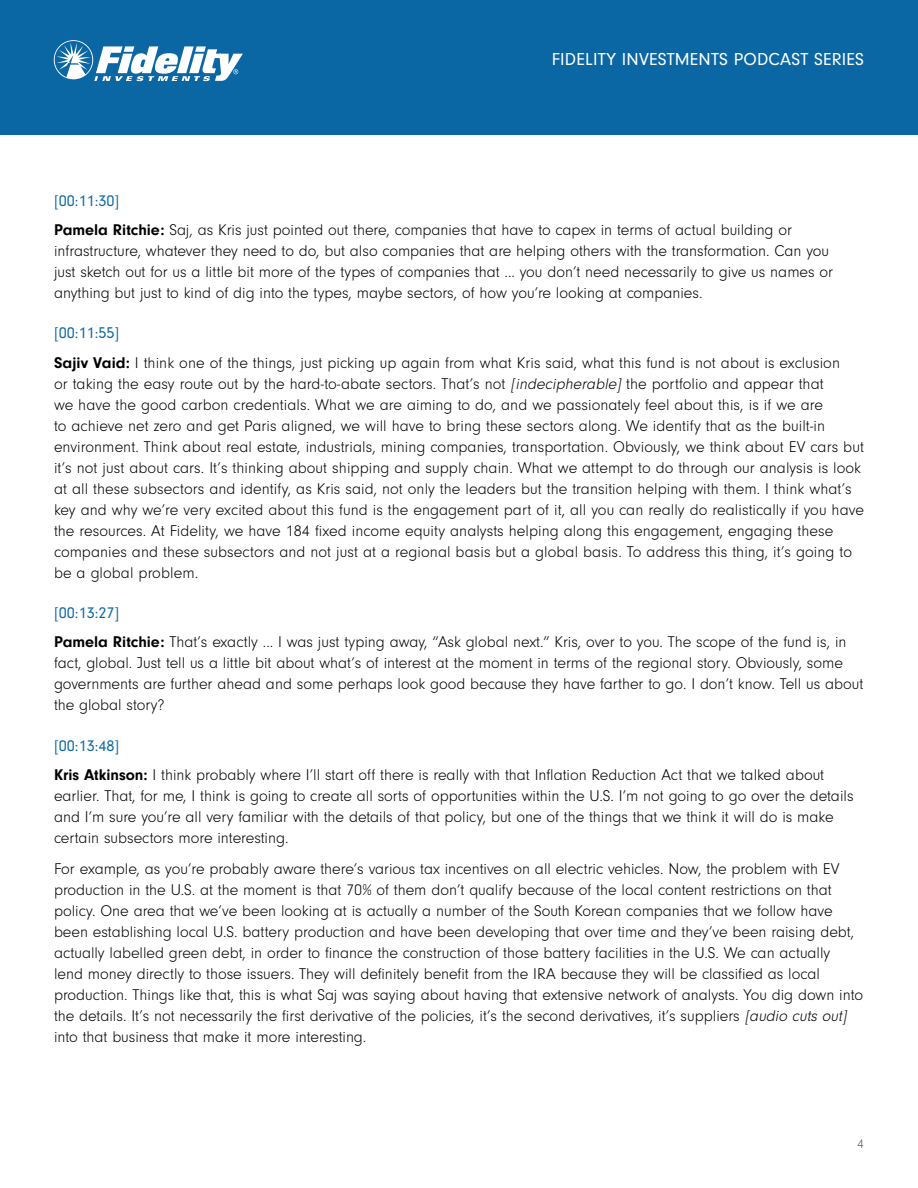
<style>
.page{position:relative;width:918px;height:1188px;background:#fff}
.page>*{position:absolute;margin:0;border:0;box-sizing:border-box;transform-origin:0 0}
.t1{font:18px "Neuzeit Gro";letter-spacing:.01em;color:#fff}
.t2{font:300 16.2px/21px "Neuzeit Gro";color:#000}
.t3{font:300 13.5px "Neuzeit Gro";color:#58595b}
.s1{font-weight:400;color:#0b67a3}
.s2{font-weight:700}
.s3{font-style:italic}
</style>
<div class="page">
<div style="left:0;top:0;width:918px;height:135px;background:#0b67a3"></div>
<svg style="left:54px;top:40px;width:189px;height:41px"></svg>
<p class="t1" style="left:552px;top:49px;width:314px">FIDELITY INVESTMENTS PODCAST SERIES</p>
<p class="t2" style="left:54px;top:186px;width:740px;line-height:29.2px"><span class="s1">[00:11:30]<br></span><span class="s2">Pamela Ritchie:</span> Saj, as Kris just pointed out there, companies that have to capex in terms of actual building or</p>
<p class="t2" style="left:54px;top:240px;width:781px">infrastructure, whatever they need to do, but also companies that are helping others with the transformation. Can you just sketch out for us a little bit more of the types of companies that ... you don’t need necessarily to give us names or anything but just to kind of dig into the types, maybe sectors, of how you’re looking at companies.</p>
<p class="t2" style="left:54px;top:319px;width:788px;line-height:29.2px"><span class="s1">[00:11:55]<br></span><span class="s2">Sajiv Vaid:</span> I think one of the things, just picking up again from what Kris said, what this fund is not about is exclusion</p>
<p class="t2" style="left:54px;top:373px;width:812px">or taking the easy route out by the hard-to-abate sectors. That’s not <span class="s3">[indecipherable]</span> the portfolio and appear that<br>we have the good carbon credentials. What we are aiming to do, and we passionately feel about this, is if we are<br>to achieve net zero and get Paris aligned, we will have to bring these sectors along. We identify that as the built-in environment. Think about real estate, industrials, mining companies, transportation. Obviously, we think about EV cars but it’s not just about cars. It’s thinking about shipping and supply chain. What we attempt to do through our analysis is look at all these subsectors and identify, as Kris said, not only the leaders but the transition helping with them. I think what’s key and why we’re very excited about this fund is the engagement part of it, all you can really do realistically if you have the resources. At Fidelity, we have 184 fixed income equity analysts helping along this engagement, engaging these companies and these subsectors and not just at a regional basis but a global basis. To address this thing, it’s going to be a global problem.</p>
<p class="t2" style="left:54px;top:599px;width:794px;line-height:29.2px"><span class="s1">[00:13:27]<br></span><span class="s2">Pamela Ritchie:</span> That’s exactly ... I was just typing away, “Ask global next.” Kris, over to you. The scope of the fund is, in</p>
<p class="t2" style="left:54px;top:653px;width:811px">fact, global. Just tell us a little bit about what’s of interest at the moment in terms of the regional story. Obviously, some governments are further ahead and some perhaps look good because they have farther to go. I don’t know. Tell us about the global story?</p>
<p class="t2" style="left:54px;top:731px;width:772px;line-height:29.2px"><span class="s1">[00:13:48]<br></span><span class="s2">Kris Atkinson:</span> I think probably where I’ll start off there is really with that Inflation Reduction Act that we talked about</p>
<p class="t2" style="left:54px;top:786px;width:801px">earlier. That, for me, I think is going to create all sorts of opportunities within the U.S. I’m not going to go over the details and I’m sure you’re all very familiar with the details of that policy, but one of the things that we think it will do is make certain subsectors more interesting.</p>
<p class="t2" style="left:54px;top:858px;width:811px">For example, as you’re probably aware there’s various tax incentives on all electric vehicles. Now, the problem with EV production in the U.S. at the moment is that 70% of them don’t qualify because of the local content restrictions on that policy. One area that we’ve been looking at is actually a number of the South Korean companies that we follow have been establishing local U.S. battery production and have been developing that over time and they’ve been raising debt, actually labelled green debt, in order to finance the construction of those battery facilities in the U.S. We can actually lend money directly to those issuers. They will definitely benefit from the IRA because they will be classified as local production. Things like that, this is what Saj was saying about having that extensive network of analysts. You dig down into the details. It’s not necessarily the first derivative of the policies, it’s the second derivatives, it’s suppliers <span class="s3">[audio cuts out] </span>into that business that make it more interesting.</p>
<p class="t3" style="left:857px;top:1137px;width:8px">4</p>
</div>
